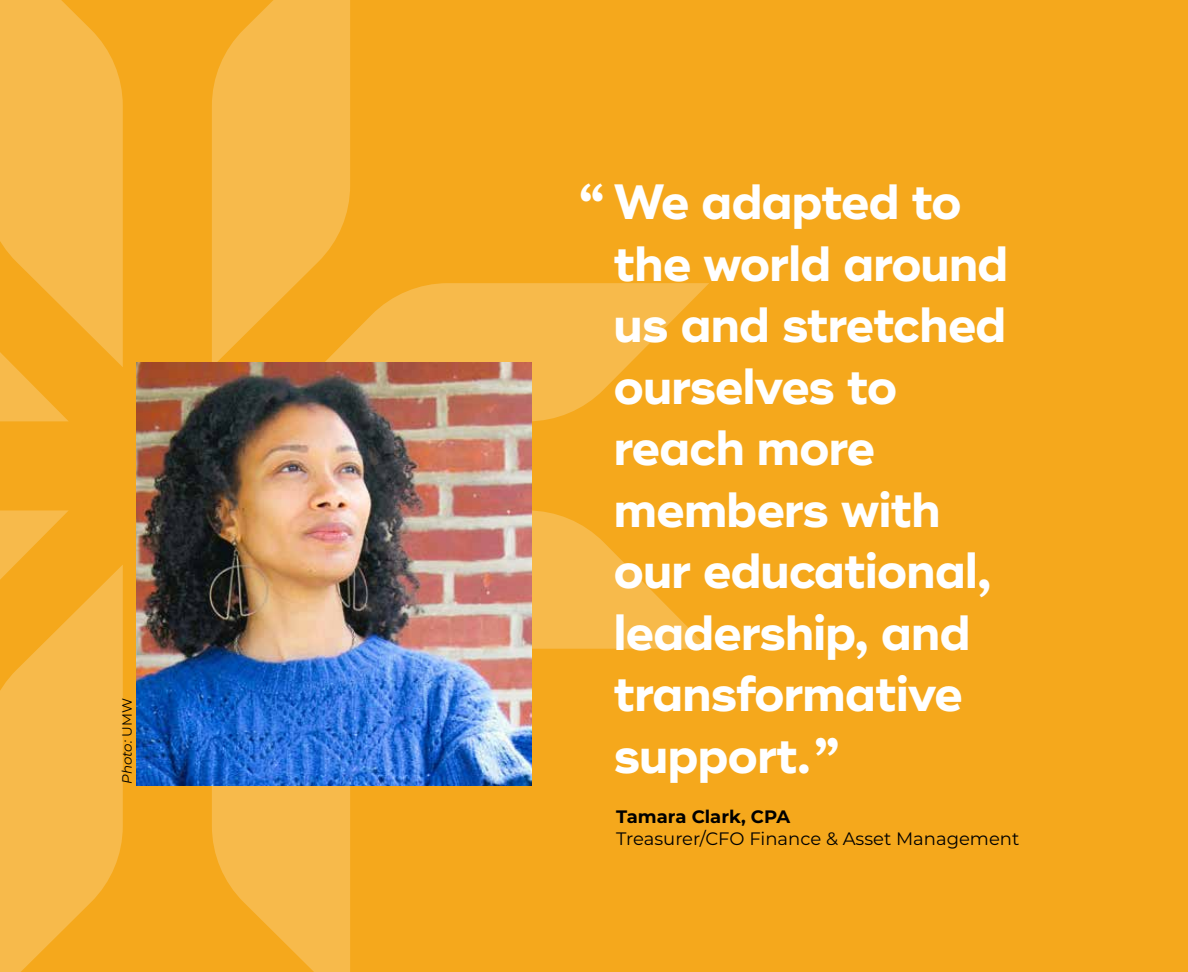
<style>
.page{position:relative;width:1188px;height:972px;background:#f5a81c}
.page>*{position:absolute;margin:0;border:0;box-sizing:border-box;transform-origin:0 0}
.t1{font:700 49.5px/61.5px "Ridley Grotesk";letter-spacing:-.025em;color:#fff}
.t2{font:18px "Montserrat";color:#000}
.t3{font:700 18px "Montserrat";color:#000}
.t4{font:italic 13.5px "Montserrat";color:#000}
.s1{font-style:normal}
</style>
<div class="page">
<svg style="left:0;top:565px;width:123px;height:407px;fill:#f7ba4b"></svg>
<svg style="left:0;top:510px;width:69px;height:139px"></svg>
<svg style="left:212px;top:0;width:138px;height:363px;background:#f6b745"></svg>
<svg style="left:266px;top:283px;width:443px;height:138px;fill:#f7ba4b"></svg>
<svg style="left:0;top:0;width:123px;height:421px"></svg>
<svg style="left:531px;top:510px;width:178px;height:139px;fill:#f7ba4b"></svg>
<svg style="left:212px;top:786px;width:138px;height:186px;fill:#f7ba4b"></svg>
<img style="left:137px;top:363px;width:394px;height:423px">
<p class="t4" style="left:118px;top:784px;width:87px;rotate:-90deg">Photo: <span class="s1">UMW</span></p>
<p class="t1" style="left:614px;top:173px;width:396px;text-indent:-35px">“ We adapted to the world around us and stretched ourselves to reach more members with our educational, leadership, and transformative support.”</p>
<p class="t3" style="left:616px;top:803px;width:176px">Tamara Clark, CPA</p>
<p class="t2" style="left:616px;top:826px;width:405px">Treasurer/CFO Finance &amp; Asset Management</p>
</div>
